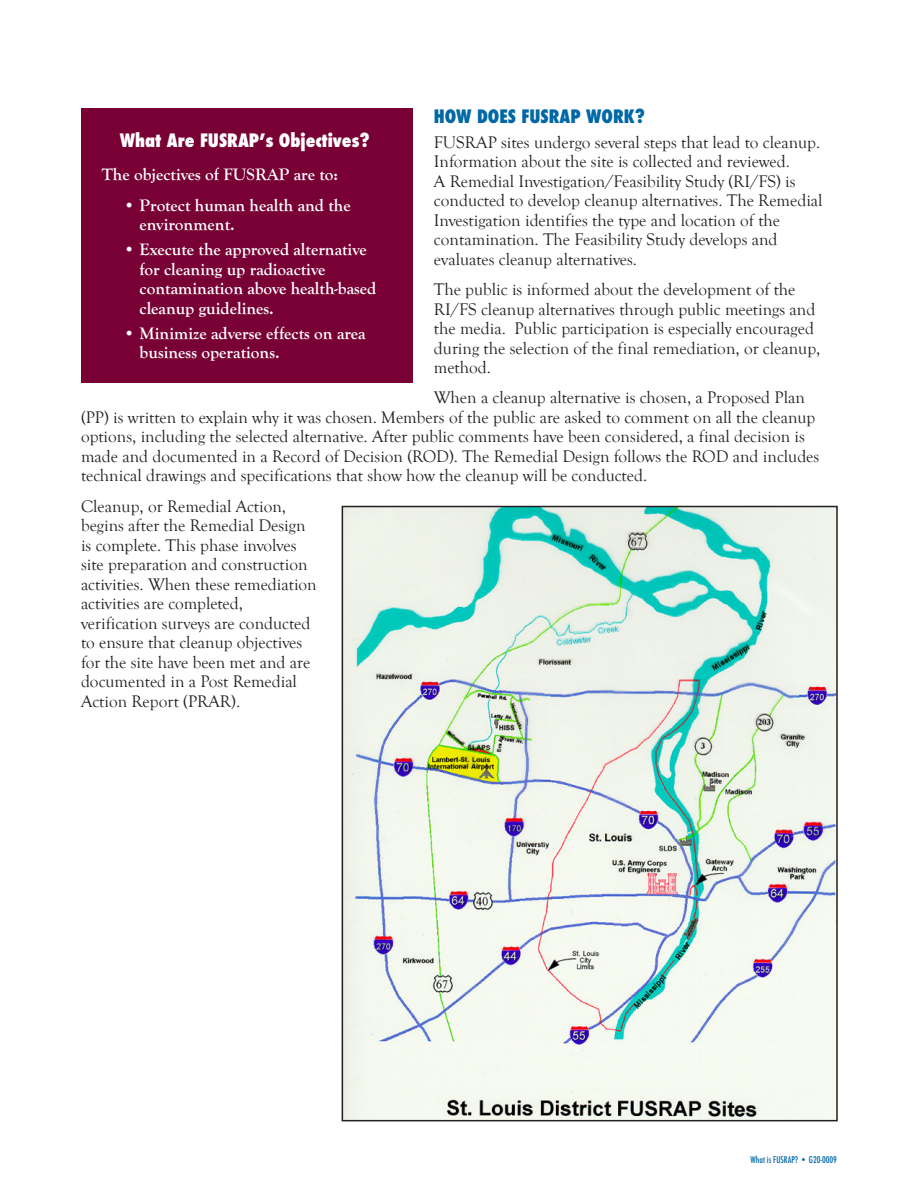
<style>
.page{position:relative;width:918px;height:1188px;background:#fff}
.page>*{position:absolute;margin:0;border:0;box-sizing:border-box;transform-origin:0 0}
.Subhead_2{font:800 condensed 18px "Futura";color:#fff}
.Subhead_This{font:800 condensed 18px "Futura";color:#0068a6}
.THE_BODY_TEXT{font:17.25px/19.5px "Goudy Old Style T";color:#231f20}
.Body_Bullets{font:700 17.25px/19.5px "Goudy Old Style T";color:#fff}
.THE_BODY_TEXT-2{font:700 17.25px "Goudy Old Style T";color:#fff}
.Intro_Txt{font:500 condensed 9px "Futura";color:#0068a6}
</style>
<div class="page">
<img style="left:345px;top:509px;width:490px;height:609px">
<div style="left:342px;top:506px;width:496px;height:615px;border:2px solid #231f20"></div>
<div style="left:81px;top:108px;width:331px;height:275px;background:#780034"></div>
<p class="Subhead_This" style="left:434px;top:104px;width:213px">HOW DOES FUSRAP WORK?</p>
<p class="THE_BODY_TEXT" style="left:434px;top:133px;width:390px">FUSRAP sites undergo several steps that lead to cleanup.<br>Information about the site is collected and reviewed.<br>A Remedial Investigation/Feasibility Study (RI/FS) is conducted to develop cleanup alternatives. The Remedial Investigation identifies the type and location of the contamination. The Feasibility Study develops and evaluates cleanup alternatives.</p>
<p class="THE_BODY_TEXT" style="left:434px;top:280px;width:388px">The public is informed about the development of the RI/FS cleanup alternatives through public meetings and the media. Public participation is especially encouraged during the selection of the final remediation, or cleanup, method.</p>
<p class="THE_BODY_TEXT" style="left:81px;top:388px;width:740px;text-indent:353px">When a cleanup alternative is chosen, a Proposed Plan (PP) is written to explain why it was chosen. Members of the public are asked to comment on all the cleanup options, including the selected alternative. After public comments have been considered, a final decision is made and documented in a Record of Decision (ROD). The Remedial Design follows the ROD and includes technical drawings and specifications that show how the cleanup will be conducted.</p>
<p class="THE_BODY_TEXT" style="left:81px;top:497px;width:237px">Cleanup, or Remedial Action, begins after the Remedial Design is complete. This phase involves site preparation and construction activities. When these remediation activities are completed, verification surveys are conducted to ensure that cleanup objectives for the site have been met and are documented in a Post Remedial<br>Action Report (PRAR).</p>
<p class="Subhead_2" style="left:120px;top:129px;width:252px">What Are FUSRAP’s Objectives?</p>
<p class="THE_BODY_TEXT-2" style="left:102px;top:165px;width:238px">The objectives of FUSRAP are to:</p>
<p class="Body_Bullets" style="left:140px;top:196px;width:213px;text-indent:-16px">• Protect human health and the environment.</p>
<p class="Body_Bullets" style="left:140px;top:240px;width:238px;text-indent:-16px">• Execute the approved alternative for cleaning up radioactive contamination above health-based cleanup guidelines.</p>
<p class="Body_Bullets" style="left:140px;top:323px;width:227px;text-indent:-16px">• Minimize adverse effects on area business operations.</p>
<p class="Intro_Txt" style="left:751px;top:1154px;width:88px">What is FUSRAP? • G20-0009</p>
</div>
